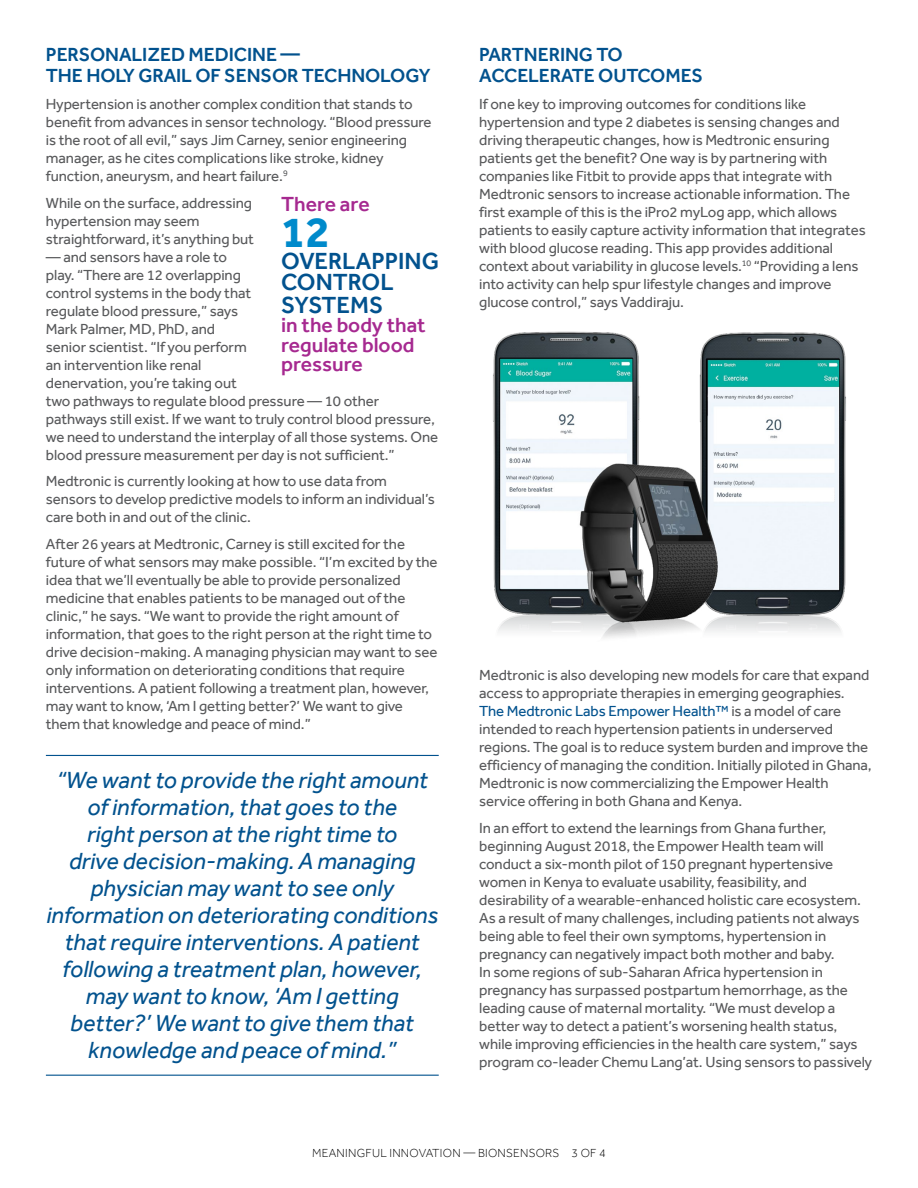
<style>
.page{position:relative;width:918px;height:1188px;background:#fff}
.page>*{position:absolute;margin:0;border:0;box-sizing:border-box;transform-origin:0 0}
.t1{font:700 45px "Effra";color:#008acb}
.t2{font:italic 24px/27px "Effra";color:#02528e;text-align:center}
.t3{font:500 24px/21.8px "Effra";color:#02528e}
.t4{font:500 21px/19.5px "Effra";color:#a62990}
.t5{font:500 19.5px/21px "Effra";letter-spacing:-.005em;color:#02528e}
.t6{font:15px/18px "Effra";letter-spacing:-.005em;color:#58595b}
.t7{font:300 12px "Effra";letter-spacing:.02em;color:#000}
.s1{color:#02528e}
</style>
<div class="page">
<hr style="left:46px;top:755px;width:393px;height:1px;background:#02528e">
<hr style="left:46px;top:1075px;width:393px;height:1px;background:#02528e">
<img style="left:493px;top:331px;width:353px;height:307px">
<h3 class="t5" style="left:46px;top:44px;width:386px">PERSONALIZED MEDICINE —<br>THE HOLY GRAIL OF SENSOR TECHNOLOGY</h3>
<p class="t6" style="left:46px;top:95px;width:387px">Hypertension is another complex condition that stands to benefit from advances in sensor technology. “Blood pressure is the root of all evil,” says Jim Carney, senior engineering manager, as he cites complications like stroke, kidney function, aneurysm, and heart failure.<sup>9</sup></p>
<p class="t6" style="left:46px;top:194px;width:210px">While on the surface, addressing hypertension may seem straightforward, it’s anything but</p>
<p class="t6" style="left:46px;top:248px;width:394px">— and sensors have a role to<br>play. “There are 12 overlapping<br>control systems in the body that<br>regulate blood pressure,” says<br>Mark Palmer, MD, PhD, and<br>senior scientist. “If you perform<br>an intervention like renal<br>denervation, you’re taking out<br>two pathways to regulate blood pressure — 10 other pathways still exist. If we want to truly control blood pressure, we need to understand the interplay of all those systems. One blood pressure measurement per day is not sufficient.”</p>
<p class="t6" style="left:46px;top:472px;width:391px">Medtronic is currently looking at how to use data from sensors to develop predictive models to inform an individual’s care both in and out of the clinic.</p>
<p class="t6" style="left:46px;top:535px;width:393px">After 26 years at Medtronic, Carney is still excited for the future of what sensors may make possible. “I’m excited by the idea that we’ll eventually be able to provide personalized medicine that enables patients to be managed out of the clinic,” he says. “We want to provide the right amount of information, that goes to the right person at the right time to drive decision-making. A managing physician may want to see only information on deteriorating conditions that require interventions. A patient following a treatment plan, however, may want to know, ‘Am I getting better?’ We want to give them that knowledge and peace of mind.”</p>
<h3 class="t4" style="left:281px;top:194px;width:90px">There are</h3>
<h1 class="t1" style="left:281px;top:204px;width:51px">12</h1>
<h2 class="t3" style="left:281px;top:250px;width:160px">OVERLAPPING<br>CONTROL<br>SYSTEMS</h2>
<h3 class="t4" style="left:281px;top:315px;width:146px">in the body that regulate blood pressure</h3>
<p class="t2" style="left:46px;top:767px;width:393px">“We want to provide the right amount of information, that goes to the<br>right person at the right time to<br>drive decision-making. A managing physician may want to see only information on deteriorating conditions that require interventions. A patient following a treatment plan, however, may want to know, ‘Am I getting better?’ We want to give them that knowledge and peace of mind.”</p>
<h3 class="t5" style="left:479px;top:44px;width:225px">PARTNERING TO<br>ACCELERATE OUTCOMES</h3>
<p class="t6" style="left:479px;top:95px;width:388px">If one key to improving outcomes for conditions like hypertension and type 2 diabetes is sensing changes and driving therapeutic changes, how is Medtronic ensuring patients get the benefit? One way is by partnering with companies like Fitbit to provide apps that integrate with Medtronic sensors to increase actionable information. The first example of this is the iPro2 myLog app, which allows patients to easily capture activity information that integrates with blood glucose reading. This app provides additional context about variability in glucose levels.<sup>10</sup> “Providing a lens into activity can help spur lifestyle changes and improve glucose control,” says Vaddiraju.</p>
<p class="t6" style="left:479px;top:666px;width:394px">Medtronic is also developing new models for care that expand access to appropriate therapies in emerging geographies.<br><span class="s1">The Medtronic Labs Empower Health™</span> is a model of care intended to reach hypertension patients in underserved regions. The goal is to reduce system burden and improve the efficiency of managing the condition. Initially piloted in Ghana, Medtronic is now commercializing the Empower Health service offering in both Ghana and Kenya.</p>
<p class="t6" style="left:479px;top:819px;width:394px">In an effort to extend the learnings from Ghana further, beginning August 2018, the Empower Health team will conduct a six-month pilot of 150 pregnant hypertensive women in Kenya to evaluate usability, feasibility, and desirability of a wearable-enhanced holistic care ecosystem.<br>As a result of many challenges, including patients not always being able to feel their own symptoms, hypertension in pregnancy can negatively impact both mother and baby.<br>In some regions of sub-Saharan Africa hypertension in pregnancy has surpassed postpartum hemorrhage, as the leading cause of maternal mortality. “We must develop a better way to detect a patient’s worsening health status, while improving efficiencies in the health care system,” says program co-leader Chemu Lang’at. Using sensors to passively</p>
<p class="t7" style="left:312px;top:1146px;width:295px">MEANINGFUL INNOVATION — BIONSENSORS 3 OF 4</p>
</div>
